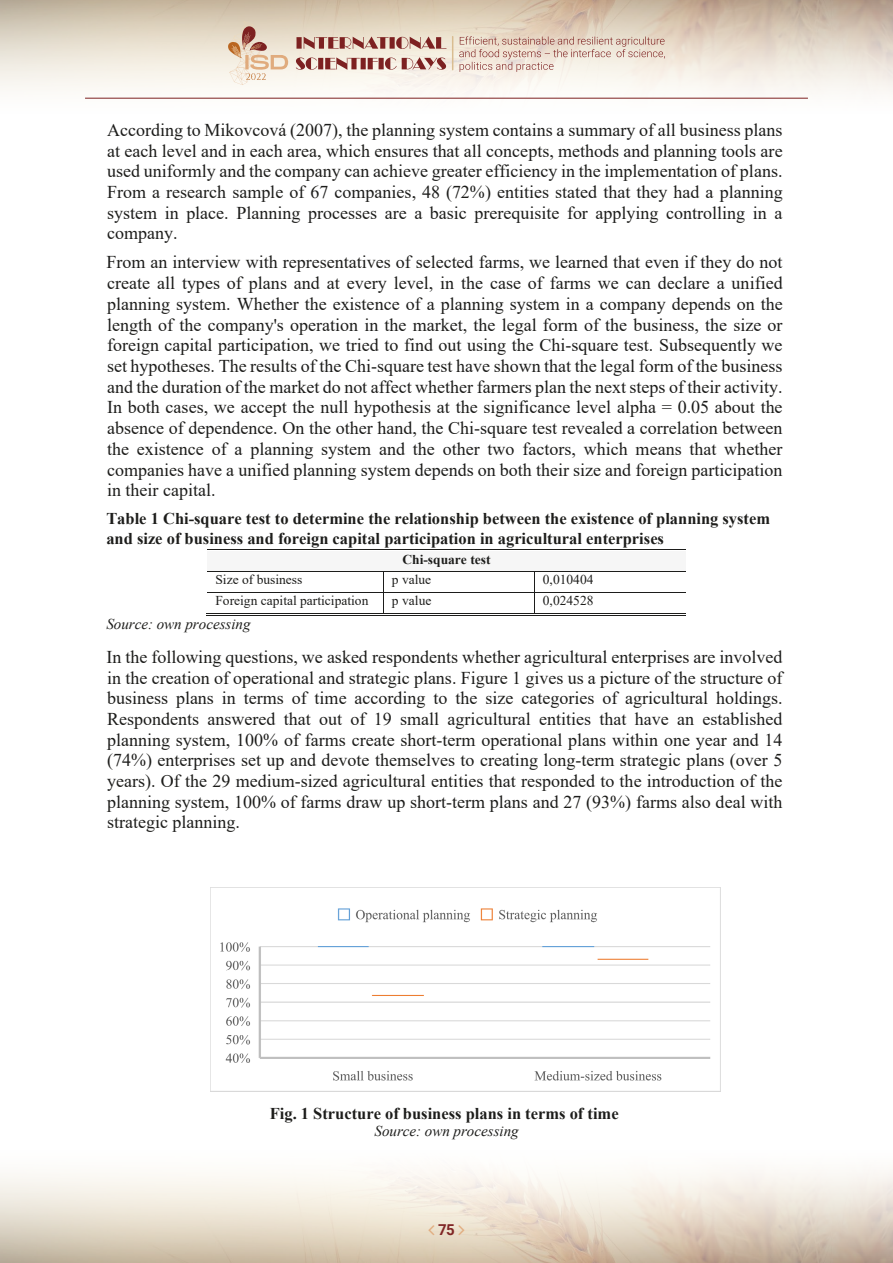
<style>
.page{position:relative;width:893px;height:1263px;background:#fff}
.page>*{position:absolute;margin:0;border:0;box-sizing:border-box;transform-origin:0 0}
.t1{font:18px/20.7px "Times New Roman";color:#1d1d1b;text-align:justify}
.t2{font:700 16.5px/20.4px "Times New Roman";color:#1d1d1b}
.t3{font:italic 15px "Times New Roman";color:#1d1d1b}
.t4{font:700 15px "Roboto";color:#802525}
.t5{font:13.5px "Times New Roman";color:#1d1d1b}
.t6{font:700 13.5px "Times New Roman";color:#1d1d1b}
</style>
<div class="page">
<hr style="left:85px;top:98px;width:723px;height:1px;background:#7d2121">
<svg style="left:228px;top:21px;width:60px;height:64px;background:#e3cdba"></svg>
<svg style="left:296px;top:57px;width:150px;height:13px;background:#c0938d"></svg>
<svg style="left:296px;top:36px;width:151px;height:13px;background:#bd9086"></svg>
<svg style="left:459px;top:36px;width:206px;height:36px;background:#e3d1c5"></svg>
<hr style="left:452px;top:37px;width:1px;height:33px;background:#d9bd91">
<div style="left:207px;top:552px;width:479px;height:19px;background:#f6f6f6"></div>
<hr style="left:207px;top:549px;width:479px;height:1px;background:#1d1d1b">
<hr style="left:207px;top:551px;width:479px;height:1px;background:#1d1d1b">
<hr style="left:207px;top:571px;width:479px;height:1px;background:#1d1d1b">
<hr style="left:207px;top:592px;width:479px;height:1px;background:#1d1d1b">
<hr style="left:206px;top:615px;width:177px;height:1px;background:#1d1d1b">
<hr style="left:206px;top:613px;width:177px;height:1px;background:#1d1d1b">
<svg style="left:383px;top:572px;width:3px;height:42px"></svg>
<hr style="left:383px;top:615px;width:151px;height:1px;background:#1d1d1b">
<hr style="left:386px;top:613px;width:148px;height:1px;background:#1d1d1b">
<svg style="left:534px;top:572px;width:3px;height:42px"></svg>
<hr style="left:534px;top:615px;width:152px;height:1px;background:#1d1d1b">
<hr style="left:537px;top:613px;width:149px;height:1px;background:#1d1d1b">
<img style="left:211px;top:908px;width:509px;height:184px">
<svg style="left:428px;top:1225px;width:6px;height:10px"></svg>
<svg style="left:459px;top:1225px;width:5px;height:10px"></svg>
<p class="t1" style="left:107px;top:119px;width:677px">According to Mikovcová (2007), the planning system contains a summary of all business plans at each level and in each area, which ensures that all concepts, methods and planning tools are used uniformly and the company can achieve greater efficiency in the implementation of plans.<br>From a research sample of 67 companies, 48 (72%) entities stated that they had a planning system in place. Planning processes are a basic prerequisite for applying controlling in a company.</p>
<p class="t1" style="left:106px;top:252px;width:678px">From an interview with representatives of selected farms, we learned that even if they do not create all types of plans and at every level, in the case of farms we can declare a unified planning system. Whether the existence of a planning system in a company depends on the length of the company's operation in the market, the legal form of the business, the size or foreign capital participation, we tried to find out using the Chi-square test. Subsequently we set hypotheses. The results of the Chi-square test have shown that the legal form of the business and the duration of the market do not affect whether farmers plan the next steps of their activity.<br>In both cases, we accept the null hypothesis at the significance level alpha = 0.05 about the absence of dependence. On the other hand, the Chi-square test revealed a correlation between the existence of a planning system and the other two factors, which means that whether companies have a unified planning system depends on both their size and foreign participation in their capital.</p>
<p class="t2" style="left:106px;top:508px;width:665px">Table 1 Chi-square test to determine the relationship between the existence of planning system and size of business and foreign capital participation in agricultural enterprises</p>
<p class="t6" style="left:402px;top:550px;width:90px">Chi-square test</p>
<p class="t5" style="left:215px;top:570px;width:88px">Size of business</p>
<p class="t5" style="left:392px;top:570px;width:41px">p value</p>
<p class="t5" style="left:543px;top:570px;width:52px">0,010404</p>
<p class="t5" style="left:215px;top:591px;width:155px">Foreign capital participation</p>
<p class="t5" style="left:392px;top:591px;width:41px">p value</p>
<p class="t5" style="left:543px;top:591px;width:52px">0,024528</p>
<p class="t3" style="left:106px;top:614px;width:146px">Source: own processing</p>
<p class="t1" style="left:106px;top:646px;width:678px">In the following questions, we asked respondents whether agricultural enterprises are involved in the creation of operational and strategic plans. Figure 1 gives us a picture of the structure of business plans in terms of time according to the size categories of agricultural holdings.<br>Respondents answered that out of 19 small agricultural entities that have an established planning system, 100% of farms create short-term operational plans within one year and 14 (74%) enterprises set up and devote themselves to creating long-term strategic plans (over 5 years). Of the 29 medium-sized agricultural entities that responded to the introduction of the planning system, 100% of farms draw up short-term plans and 27 (93%) farms also deal with strategic planning.</p>
<p class="t2" style="left:270px;top:1102px;width:350px">Fig. 1 Structure of business plans in terms of time</p>
<p class="t3" style="left:374px;top:1121px;width:146px">Source: own processing</p>
<p class="t4" style="left:438px;top:1219px;width:18px">75</p>
</div>
